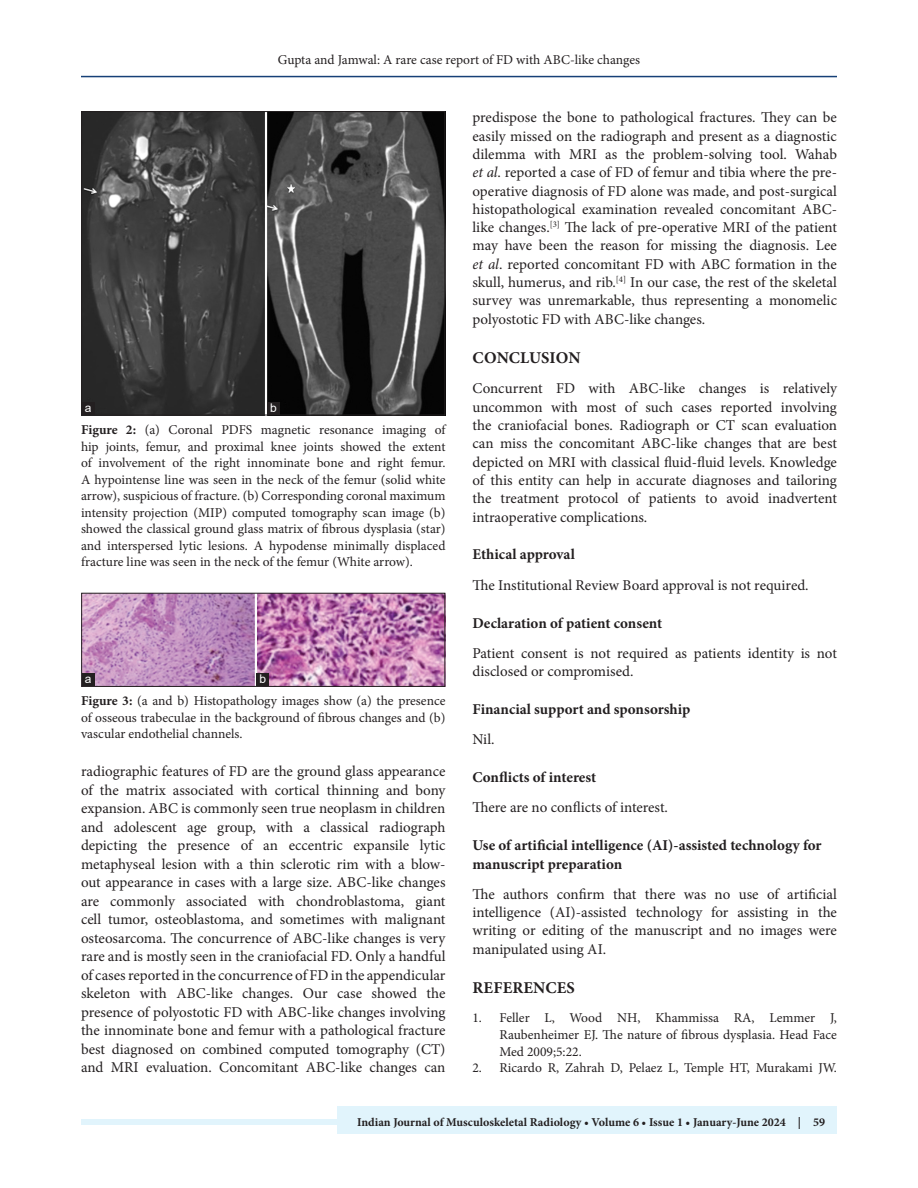
<style>
.page{position:relative;width:918px;height:1188px;background:#fff}
.page>*{position:absolute;margin:0;border:0;box-sizing:border-box;transform-origin:0 0}
.t1{font:700 16.5px "Minion Pro";letter-spacing:.01em;color:#231f20}
.TX{font:15px/18.3px "Minion Pro";letter-spacing:-.005em;color:#231f20;text-align:justify}
.t2{font:700 15px/18.3px "Minion Pro";color:#231f20}
.FGC{font:13.5px/16.5px "Minion Pro";letter-spacing:-.005em;color:#231f20;text-align:justify}
.REF{font:13.5px/16.8px "Minion Pro";color:#231f20;text-align:justify}
.t3{font:700 12px "Minion Pro";color:#231f20}
.LABEL{font:12px "Arial";color:#fff}
.s1{font-weight:700}
.s2{font-style:italic}
</style>
<div class="page">
<hr style="left:81px;top:76px;width:756px;height:1px;background:#164077">
<div style="left:81px;top:1119px;width:756px;height:6px;background:#e1f4fc"></div>
<div style="left:338px;top:1106px;width:499px;height:28px;background:#e1f4fc"></div>
<img style="left:83px;top:113px;width:360px;height:300px">
<div style="left:81px;top:111px;width:364px;height:304px;border:1px solid #231f20"></div>
<div style="left:267px;top:402px;width:13px;height:13px;background:#231f20"></div>
<div style="left:82px;top:402px;width:13px;height:13px;background:#231f20"></div>
<img style="left:83px;top:595px;width:360px;height:90px">
<div style="left:81px;top:593px;width:364px;height:94px;border:1px solid #231f20"></div>
<div style="left:256px;top:674px;width:13px;height:12px;background:#231f20"></div>
<div style="left:82px;top:673px;width:13px;height:13px;background:#231f20"></div>
<p class="FGC" style="left:278px;top:51px;width:364px">Gupta and Jamwal: A rare case report of FD with ABC-like changes</p>
<p class="LABEL" style="left:85px;top:399px;width:8px">a</p>
<p class="LABEL" style="left:270px;top:399px;width:8px">b</p>
<p class="FGC" style="left:81px;top:422px;width:366px"><span class="s1">Figure 2:</span> (a) Coronal PDFS magnetic resonance imaging of hip joints, femur, and proximal knee joints showed the extent of involvement of the right innominate bone and right femur.<br>A hypointense line was seen in the neck of the femur (solid white arrow), suspicious of fracture. (b) Corresponding coronal maximum intensity projection (MIP) computed tomography scan image (b) showed the classical ground glass matrix of fibrous dysplasia (star) and interspersed lytic lesions. A hypodense minimally displaced fracture line was seen in the neck of the femur (White arrow).</p>
<p class="LABEL" style="left:85px;top:671px;width:8px">a</p>
<p class="LABEL" style="left:260px;top:671px;width:8px">b</p>
<p class="FGC" style="left:81px;top:693px;width:366px"><span class="s1">Figure 3:</span> (a and b) Histopathology images show (a) the presence of osseous trabeculae in the background of fibrous changes and (b) vascular endothelial channels.</p>
<p class="TX" style="left:81px;top:762px;width:366px">radiographic features of FD are the ground glass appearance of the matrix associated with cortical thinning and bony expansion. ABC is commonly seen true neoplasm in children and adolescent age group, with a classical radiograph depicting the presence of an eccentric expansile lytic metaphyseal lesion with a thin sclerotic rim with a blow&shy;out appearance in cases with a large size. ABC-like changes are commonly associated with chondroblastoma, giant cell tumor, osteoblastoma, and sometimes with malignant osteosarcoma. The concurrence of ABC-like changes is very rare and is mostly seen in the craniofacial FD. Only a handful of cases reported in the concurrence of FD in the appendicular skeleton with ABC-like changes. Our case showed the presence of polyostotic FD with ABC-like changes involving the innominate bone and femur with a pathological fracture best diagnosed on combined computed tomography (CT) and MRI evaluation. Concomitant ABC-like changes can</p>
<p class="TX" style="left:472px;top:108px;width:366px">predispose the bone to pathological fractures. They can be easily missed on the radiograph and present as a diagnostic dilemma with MRI as the problem-solving tool. Wahab <span class="s2">et al</span>. reported a case of FD of femur and tibia where the pre&shy;operative diagnosis of FD alone was made, and post-surgical histopathological examination revealed concomitant ABC&shy;like changes.<sup>[3]</sup> The lack of pre-operative MRI of the patient may have been the reason for missing the diagnosis. Lee <span class="s2">et al</span>. reported concomitant FD with ABC formation in the skull, humerus, and rib.<sup>[4]</sup> In our case, the rest of the skeletal survey was unremarkable, thus representing a monomelic polyostotic FD with ABC-like changes.</p>
<h1 class="t1" style="left:473px;top:346px;width:109px">CONCLUSION</h1>
<p class="TX" style="left:472px;top:379px;width:366px">Concurrent FD with ABC-like changes is relatively uncommon with most of such cases reported involving the craniofacial bones. Radiograph or CT scan evaluation can miss the concomitant ABC-like changes that are best depicted on MRI with classical fluid-fluid levels. Knowledge of this entity can help in accurate diagnoses and tailoring the treatment protocol of patients to avoid inadvertent intraoperative complications.</p>
<h2 class="t2" style="left:472px;top:545px;width:104px">Ethical approval</h2>
<p class="TX" style="left:472px;top:576px;width:338px">The Institutional Review Board approval is not required.</p>
<h2 class="t2" style="left:472px;top:613px;width:191px">Declaration of patient consent</h2>
<p class="TX" style="left:472px;top:644px;width:366px">Patient consent is not required as patients identity is not disclosed or compromised.</p>
<h2 class="t2" style="left:472px;top:700px;width:219px">Financial support and sponsorship</h2>
<p class="TX" style="left:472px;top:730px;width:24px">Nil.</p>
<h2 class="t2" style="left:472px;top:768px;width:125px">Conflicts of interest</h2>
<p class="TX" style="left:472px;top:799px;width:197px">There are no conflicts of interest.</p>
<h2 class="t2" style="left:472px;top:836px;width:351px">Use of artificial intelligence (AI)-assisted technology for manuscript preparation</h2>
<p class="TX" style="left:472px;top:885px;width:366px">The authors confirm that there was no use of artificial intelligence (AI)-assisted technology for assisting in the writing or editing of the manuscript and no images were manipulated using AI.</p>
<h1 class="t1" style="left:473px;top:976px;width:104px">REFERENCES</h1>
<p class="REF" style="left:500px;top:1009px;width:339px;text-indent:-27px">1. Feller L, Wood NH, Khammissa RA, Lemmer J, Raubenheimer EJ. The nature of fibrous dysplasia. Head Face Med 2009;5:22.</p>
<p class="REF" style="left:472px;top:1060px;width:366px">2. Ricardo R, Zahrah D, Pelaez L, Temple HT, Murakami JW.</p>
<p class="t3" style="left:357px;top:1113px;width:469px">Indian Journal of Musculoskeletal Radiology • Volume 6 • Issue 1 • January-June 2024 | 59</p>
</div>
